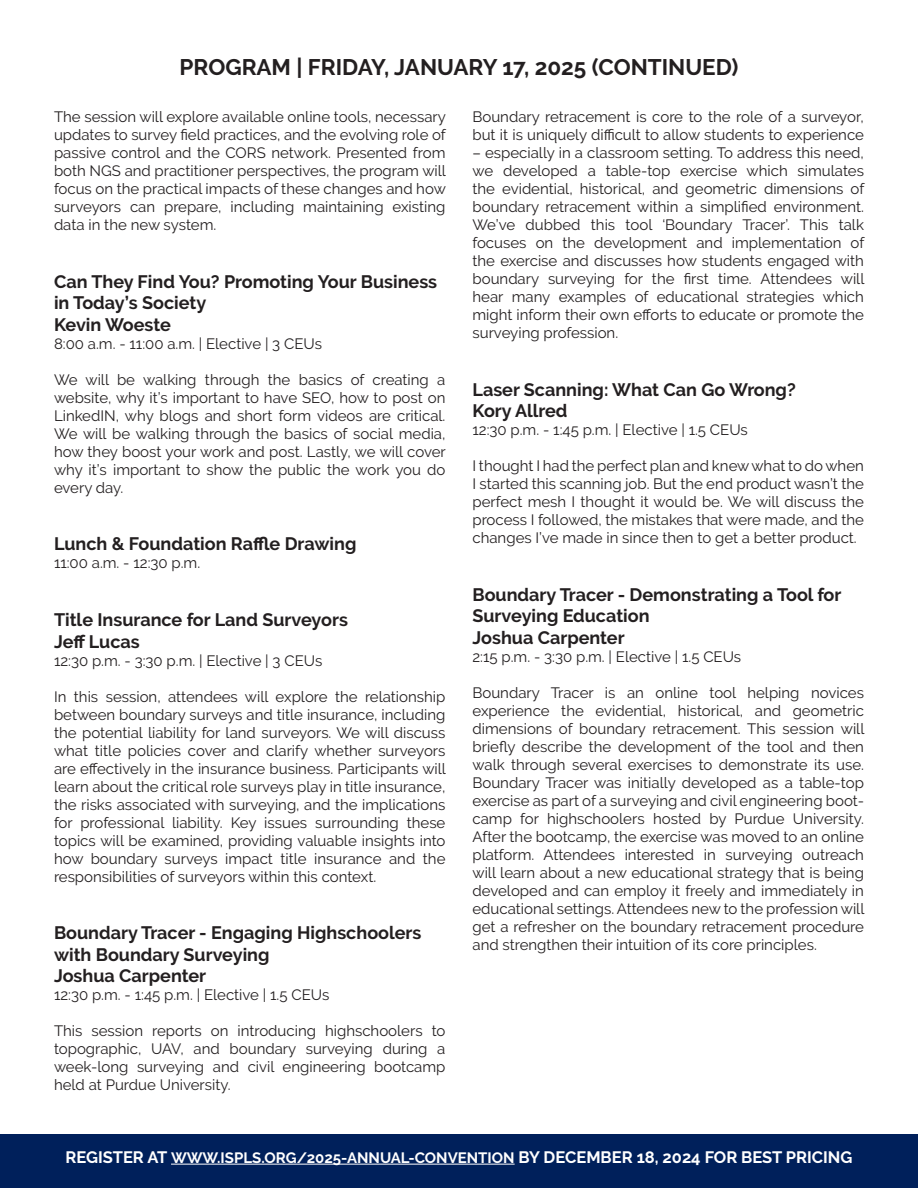
<style>
.page{position:relative;width:918px;height:1188px;background:#fff}
.page>*{position:absolute;margin:0;border:0;box-sizing:border-box;transform-origin:0 0}
.t1{font:700 22.5px "Raleway";color:#231f20}
.Session_Title{font:700 18px/21.6px "Raleway";color:#231f20}
.Body{font:700 18px/21.6px "Raleway";color:#231f20}
.Body_bold{font:700 18px "Raleway";color:#231f20}
.t2{font:700 16.5px "Raleway";color:#fff}
.Session_Title-2{font:15px/18px "Raleway";color:#231f20;text-align:justify}
.Body-2{font:15px/18px "Raleway";color:#231f20;text-align:justify}
.s1{font-size:15px}
</style>
<div class="page">
<div style="left:0;top:1134px;width:918px;height:54px;background:#00205b"></div>
<hr style="left:171px;top:1164px;width:344px;height:1px;background:#fff">
<p class="t1" style="left:179px;top:54px;width:561px">PROGRAM | FRIDAY, JANUARY 17, 2025 (CONTINUED)</p>
<p class="Body-2" style="left:54px;top:108px;width:393px">The session will explore available online tools, necessary updates to survey field practices, and the evolving role of passive control and the CORS network. Presented from both NGS and practitioner perspectives, the program will focus on the practical impacts of these changes and how surveyors can prepare, including maintaining existing data in the new system.</p>
<p class="Body" style="left:54px;top:271px;width:385px">Can They Find You? Promoting Your Business in Today’s Society</p>
<p class="Session_Title" style="left:54px;top:314px;width:119px">Kevin Woeste</p>
<p class="Body-2" style="left:54px;top:335px;width:270px">8:00 a.m. - 11:00 a.m. | Elective | 3 CEUs</p>
<p class="Session_Title-2" style="left:54px;top:371px;width:393px">We will be walking through the basics of creating a website, why it’s important to have SEO, how to post on LinkedIN, why blogs and short form videos are critical.<br>We will be walking through the basics of social media, how they boost your work and post. Lastly, we will cover why it’s important to show the public the work you do every day.</p>
<p class="Session_Title" style="left:54px;top:533px;width:304px">Lunch &amp; Foundation Raffle Drawing</p>
<p class="Session_Title-2" style="left:54px;top:554px;width:148px">11:00 a.m. - 12:30 p.m.</p>
<p class="Session_Title" style="left:54px;top:609px;width:295px">Title Insurance for Land Surveyors</p>
<p class="Body_bold" style="left:54px;top:631px;width:87px">Jeff Lucas</p>
<p class="Body-2" style="left:54px;top:651px;width:270px">12:30 p.m. - 3:30 p.m. | Elective | 3 CEUs</p>
<p class="Session_Title-2" style="left:54px;top:687px;width:393px">In this session, attendees will explore the relationship between boundary surveys and title insurance, including the potential liability for land surveyors. We will discuss what title policies cover and clarify whether surveyors are effectively in the insurance business. Participants will learn about the critical role surveys play in title insurance, the risks associated with surveying, and the implications for professional liability. Key issues surrounding these topics will be examined, providing valuable insights into how boundary surveys impact title insurance and the responsibilities of surveyors within this context.</p>
<p class="Session_Title" style="left:54px;top:922px;width:369px">Boundary Tracer - Engaging Highschoolers with Boundary Surveying</p>
<p class="Body_bold" style="left:54px;top:966px;width:154px">Joshua Carpenter</p>
<p class="Body-2" style="left:54px;top:986px;width:277px">12:30 p.m. - 1:45 p.m. | Elective | 1.5 CEUs</p>
<p class="Session_Title-2" style="left:54px;top:1022px;width:393px">This session reports on introducing highschoolers to topographic, UAV, and boundary surveying during a week-long surveying and civil engineering bootcamp held at Purdue University.</p>
<p class="Session_Title-2" style="left:472px;top:108px;width:393px">Boundary retracement is core to the role of a surveyor, but it is uniquely difficult to allow students to experience</p>
<p class="Session_Title-2" style="left:472px;top:144px;width:393px">– especially in a classroom setting. To address this need, we developed a table-top exercise which simulates the evidential, historical, and geometric dimensions of boundary retracement within a simplified environment.<br>We’ve dubbed this tool ‘Boundary Tracer’. This talk focuses on the development and implementation of the exercise and discusses how students engaged with boundary surveying for the first time. Attendees will hear many examples of educational strategies which might inform their own efforts to educate or promote the surveying profession.</p>
<p class="Body" style="left:472px;top:379px;width:325px">Laser Scanning: What Can Go Wrong?</p>
<p class="Body" style="left:472px;top:400px;width:97px">Kory Allred</p>
<p class="Body-2" style="left:472px;top:421px;width:277px">12:30 p.m. - 1:45 p.m. | Elective | 1.5 CEUs</p>
<p class="Body-2" style="left:472px;top:457px;width:393px">I thought I had the perfect plan and knew what to do when I started this scanning job. But the end product wasn’t the perfect mesh I thought it would be. We will discuss the process I followed, the mistakes that were made, and the changes I’ve made in since then to get a better product.</p>
<p class="Session_Title" style="left:472px;top:584px;width:371px">Boundary Tracer - Demonstrating a Tool for<br>Surveying Education</p>
<p class="Body_bold" style="left:472px;top:627px;width:154px">Joshua Carpenter</p>
<p class="Body-2" style="left:472px;top:648px;width:270px">2:15 p.m. - 3:30 p.m. | Elective | 1.5 CEUs</p>
<p class="Session_Title-2" style="left:472px;top:684px;width:393px">Boundary Tracer is an online tool helping novices experience the evidential, historical, and geometric dimensions of boundary retracement. This session will briefly describe the development of the tool and then walk through several exercises to demonstrate its use.<br>Boundary Tracer was initially developed as a table-top exercise as part of a surveying and civil engineering boot&shy;camp for highschoolers hosted by Purdue University.<br>After the bootcamp, the exercise was moved to an online platform. Attendees interested in surveying outreach will learn about a new educational strategy that is being developed and can employ it freely and immediately in educational settings. Attendees new to the profession will get a refresher on the boundary retracement procedure and strengthen their intuition of its core principles.</p>
<p class="t2" style="left:65px;top:1148px;width:789px">REGISTER AT <span class="s1">WWW.ISPLS.ORG/2025-ANNUAL-CONVENTION</span> BY DECEMBER 18, 2024 FOR BEST PRICING</p>
</div>
